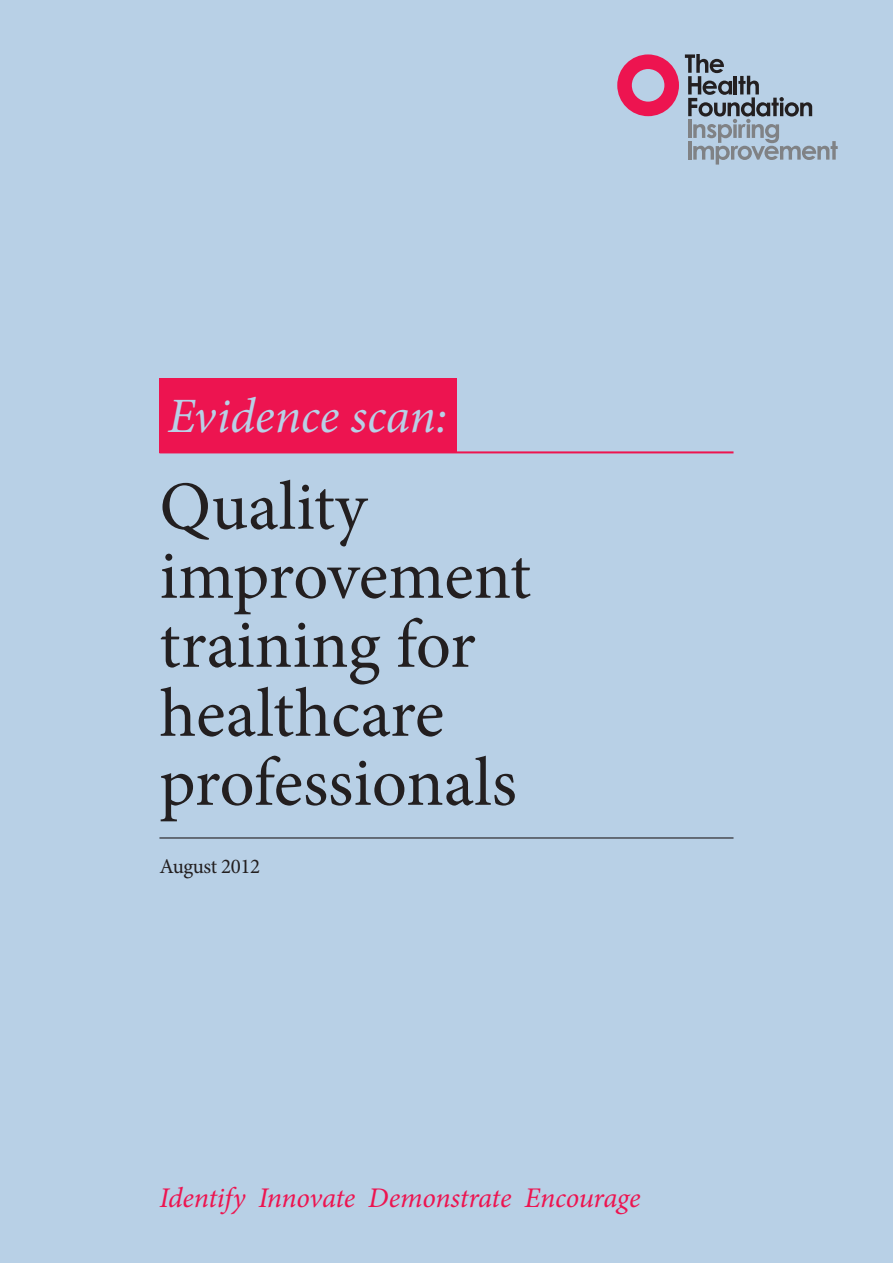
<style>
.page{position:relative;width:893px;height:1263px;background:#b8d0e6}
.page>*{position:absolute;margin:0;border:0;box-sizing:border-box;transform-origin:0 0}
.t1{font:69px/69px "Minion Pro";letter-spacing:-.005em;color:#231f20}
.t2{font:italic 49.5px "Minion Pro";letter-spacing:-.005em;color:#b8d0e6}
.t3{font:italic 28.5px "Minion Pro";letter-spacing:-.01em;color:#ed1450}
.t4{font:21px "Minion Pro";letter-spacing:-.02em;color:#231f20}
</style>
<div class="page">
<svg style="left:685px;top:54px;width:153px;height:111px;background:#9fb1c2"></svg>
<svg style="left:617px;top:54px;width:62px;height:62px;background:#d56691"></svg>
<hr style="left:159px;top:837px;width:574px;height:1px;background:#231f20">
<div style="left:159px;top:378px;width:298px;height:74px;background:#ed1450"></div>
<hr style="left:159px;top:451px;width:574px;height:2px;background:#ed1450">
<p class="t2" style="left:168px;top:383px;width:281px">Evidence scan:</p>
<p class="t1" style="left:159px;top:472px;width:373px">Quality improvement training for healthcare professionals</p>
<p class="t4" style="left:159px;top:852px;width:102px">August 2012</p>
<p class="t3" style="left:159px;top:1178px;width:482px">Identify Innovate Demonstrate Encourage</p>
</div>
